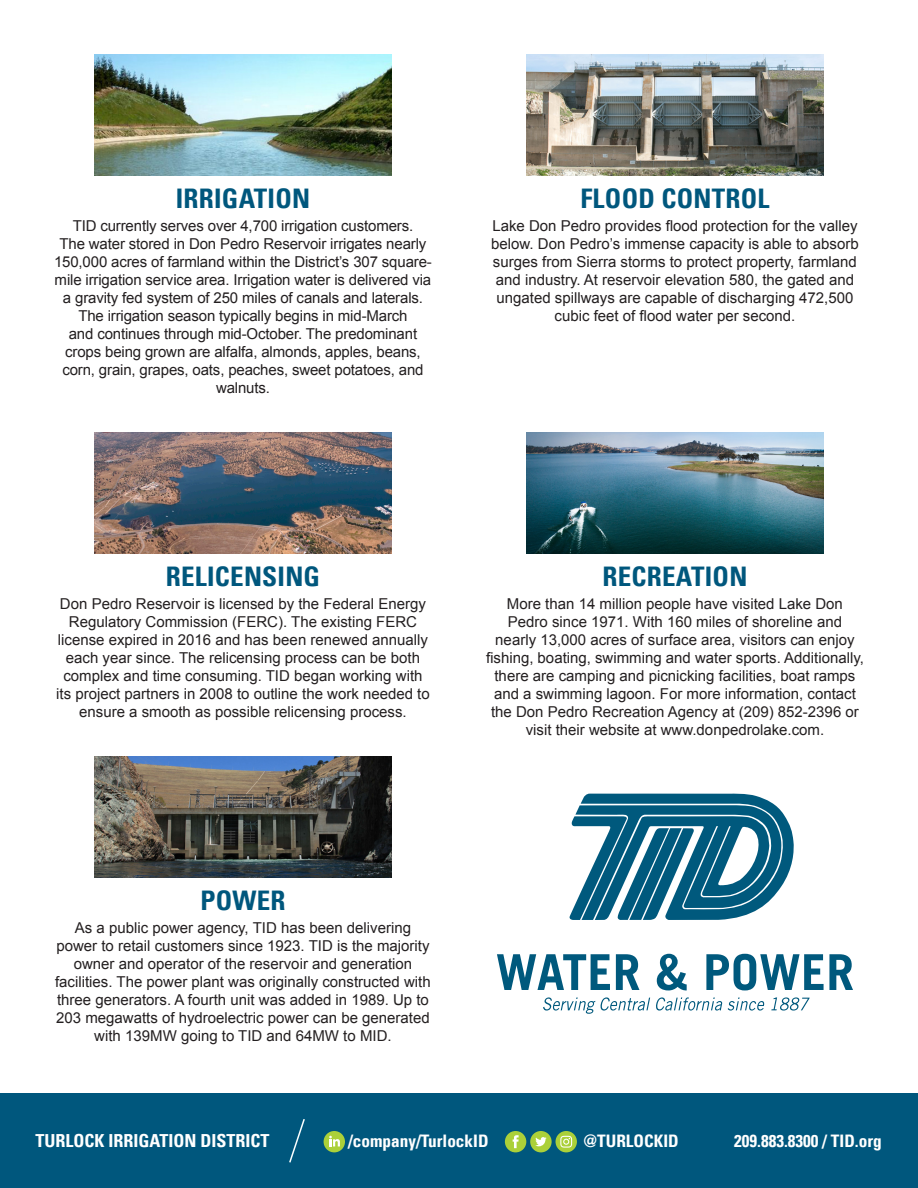
<style>
.page{position:relative;width:918px;height:1188px;background:#fff}
.page>*{position:absolute;margin:0;border:0;box-sizing:border-box;transform-origin:0 0}
.t1{font:700 condensed 27px "Univers";letter-spacing:.01em;color:#00577d}
.t2{font:700 condensed 18px "Univers";color:#fff}
.t3{font:700 condensed 17.25px "Univers";color:#fff}
.Main_Text{font:15px/18px "Arial";color:#231f20;text-align:center}
</style>
<div class="page">
<svg style="left:569px;top:793px;width:225px;height:127px"></svg>
<svg style="left:497px;top:954px;width:113px;height:36px"></svg>
<svg style="left:616px;top:954px;width:23px;height:36px"></svg>
<svg style="left:657px;top:954px;width:30px;height:36px"></svg>
<svg style="left:706px;top:954px;width:147px;height:36px"></svg>
<svg style="left:543px;top:997px;width:222px;height:17px"></svg>
<svg style="left:771px;top:997px;width:39px;height:14px"></svg>
<div style="left:0;top:1094px;width:918px;height:94px;background:#00577d"></div>
<svg style="left:289px;top:1119px;width:16px;height:44px"></svg>
<div style="left:324px;top:1131px;width:21px;height:21px;background:#abd039;border-radius:11px"></div>
<svg style="left:329px;top:1136px;width:11px;height:10px"></svg>
<div style="left:505px;top:1131px;width:21px;height:21px;background:#abd039;border-radius:11px"></div>
<svg style="left:513px;top:1135px;width:6px;height:13px"></svg>
<div style="left:530px;top:1131px;width:22px;height:21px;background:#abd039;border-radius:11px"></div>
<svg style="left:535px;top:1137px;width:12px;height:9px"></svg>
<div style="left:556px;top:1131px;width:21px;height:21px;background:#abd039;border-radius:11px"></div>
<svg style="left:560px;top:1136px;width:12px;height:12px"></svg>
<img style="left:94px;top:432px;width:298px;height:122px">
<img style="left:94px;top:756px;width:298px;height:122px">
<img style="left:94px;top:54px;width:298px;height:122px">
<img style="left:526px;top:54px;width:298px;height:122px">
<img style="left:526px;top:432px;width:298px;height:122px">
<p class="t1" style="left:176px;top:187px;width:136px">IRRIGATION</p>
<p class="t1" style="left:580px;top:187px;width:191px">FLOOD CONTROL</p>
<p class="Main_Text" style="left:54px;top:217px;width:379px">TID currently serves over 4,700 irrigation customers.<br>The water stored in Don Pedro Reservoir irrigates nearly 150,000 acres of farmland within the District’s 307 square&shy;mile irrigation service area. Irrigation water is delivered via a gravity fed system of 250 miles of canals and laterals.<br>The irrigation season typically begins in mid-March<br>and continues through mid-October. The predominant crops being grown are alfalfa, almonds, apples, beans, corn, grain, grapes, oats, peaches, sweet potatoes, and walnuts.</p>
<p class="Main_Text" style="left:491px;top:217px;width:369px">Lake Don Pedro provides flood protection for the valley below. Don Pedro’s immense capacity is able to absorb surges from Sierra storms to protect property, farmland and industry. At reservoir elevation 580, the gated and ungated spillways are capable of discharging 472,500 cubic feet of flood water per second.</p>
<p class="t1" style="left:166px;top:565px;width:156px">RELICENSING</p>
<p class="t1" style="left:603px;top:565px;width:146px">RECREATION</p>
<p class="Main_Text" style="left:56px;top:595px;width:375px">Don Pedro Reservoir is licensed by the Federal Energy Regulatory Commission (FERC). The existing FERC license expired in 2016 and has been renewed annually each year since. The relicensing process can be both complex and time consuming. TID began working with its project partners in 2008 to outline the work needed to ensure a smooth as possible relicensing process.</p>
<p class="Main_Text" style="left:486px;top:595px;width:380px">More than 14 million people have visited Lake Don Pedro since 1971. With 160 miles of shoreline and nearly 13,000 acres of surface area, visitors can enjoy fishing, boating, swimming and water sports. Additionally, there are camping and picnicking facilities, boat ramps and a swimming lagoon. For more information, contact the Don Pedro Recreation Agency at (209) 852-2396 or visit their website at www.donpedrolake.com.</p>
<p class="t1" style="left:200px;top:889px;width:87px">POWER</p>
<p class="Main_Text" style="left:55px;top:919px;width:377px">As a public power agency, TID has been delivering power to retail customers since 1923. TID is the majority owner and operator of the reservoir and generation facilities. The power plant was originally constructed with three generators. A fourth unit was added in 1989. Up to 203 megawatts of hydroelectric power can be generated with 139MW going to TID and 64MW to MID.</p>
<p class="t2" style="left:36px;top:1132px;width:235px">TURLOCK IRRIGATION DISTRICT</p>
<p class="t3" style="left:348px;top:1133px;width:142px">/company/TurlockID</p>
<p class="t3" style="left:584px;top:1133px;width:97px">@TURLOCKID</p>
<p class="t3" style="left:734px;top:1133px;width:149px">209.883.8300 / TID.org</p>
</div>
